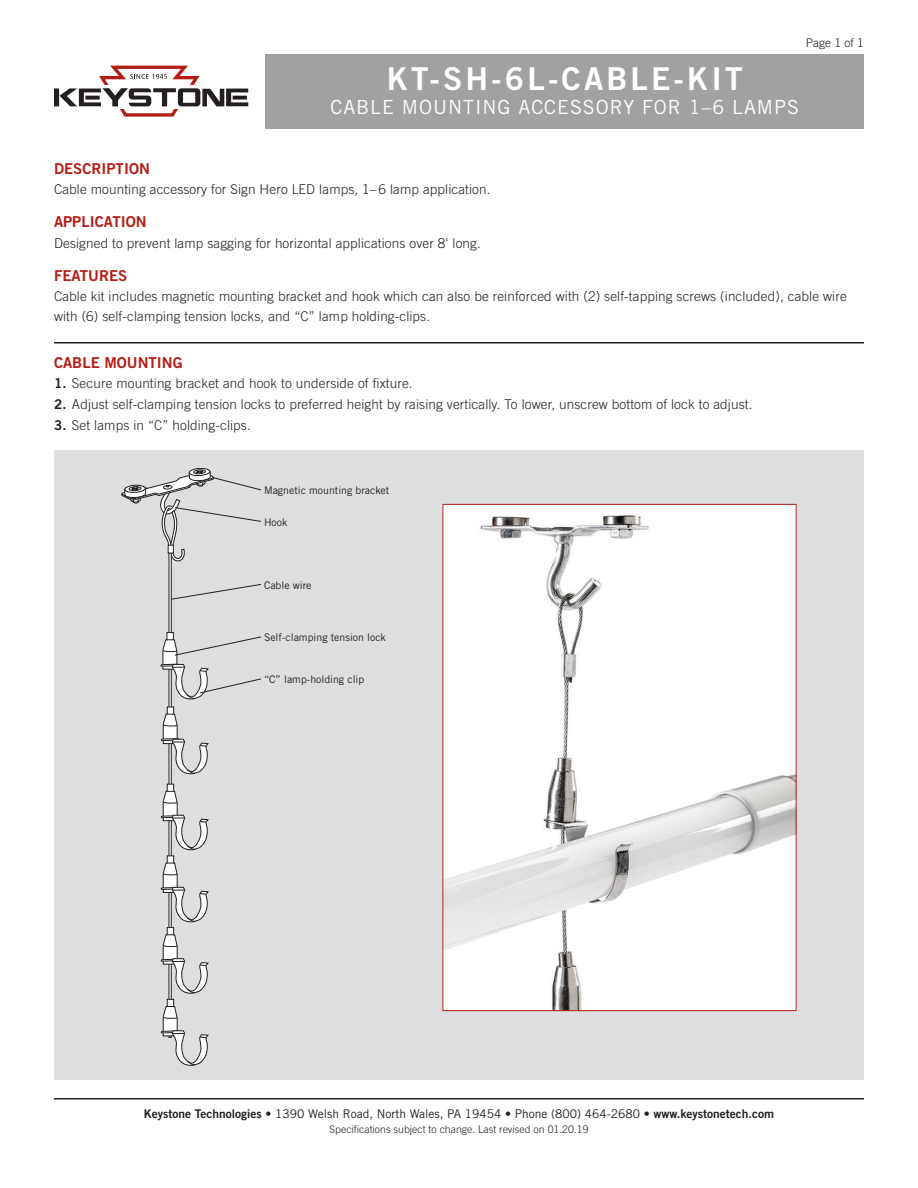
<style>
.page{position:relative;width:918px;height:1188px;background:#fff}
.page>*{position:absolute;margin:0;border:0;box-sizing:border-box;transform-origin:0 0}
.t1{font:31.5px "Trade Gothic Bold Two";letter-spacing:.1em;color:#fff}
.SubTitle{font:19.5px "Trade Gothic";letter-spacing:.05em;color:#fff}
.Heading_01{font:15px "Trade Gothic Bold Two";color:#b41d15}
.Text_After_Descripti{font:300 13.5px/20.2px "Trade Gothic";letter-spacing:.01em;color:#231f20}
.Text{font:300 13.5px "Trade Gothic";letter-spacing:.01em;color:#231f20}
.t2{font:12px "Trade Gothic";color:#231f20}
.Page{font:300 12px "Trade Gothic";color:#231f20}
.Art_Callout_Left{font:10.5px "Trade Gothic";color:#231f20}
.Rev{font:300 10.5px "Trade Gothic";color:#231f20}
.s1{font-family:"Trade Gothic Bold Two";font-weight:400}
.s2{font-family:"Trade Gothic Bold Two"}
</style>
<div class="page">
<hr style="left:54px;top:1098px;width:810px;height:2px;background:#231f20">
<div style="left:266px;top:54px;width:598px;height:74px;background:#a0a1a3"></div>
<svg style="left:54px;top:66px;width:194px;height:51px"></svg>
<hr style="left:54px;top:342px;width:810px;height:2px;background:#231f20">
<div style="left:54px;top:450px;width:810px;height:630px;background:#dddee0"></div>
<img style="left:444px;top:506px;width:350px;height:503px">
<svg style="left:122px;top:468px;width:139px;height:598px"></svg>
<p class="t1" style="left:387px;top:60px;width:357px">KT-SH-6L-CABLE-KIT</p>
<p class="SubTitle" style="left:331px;top:95px;width:470px">CABLE MOUNTING ACCESSORY FOR 1–6 LAMPS</p>
<p class="Page" style="left:806px;top:36px;width:60px">Page 1 of 1</p>
<p class="Heading_01" style="left:54px;top:159px;width:97px">DESCRIPTION</p>
<p class="Text_After_Descripti" style="left:54px;top:179px;width:438px">Cable mounting accessory for Sign Hero LED lamps, 1– 6 lamp application.</p>
<p class="Heading_01" style="left:54px;top:213px;width:94px">APPLICATION</p>
<p class="Text_After_Descripti" style="left:54px;top:233px;width:428px">Designed to prevent lamp sagging for horizontal applications over 8' long.</p>
<p class="Heading_01" style="left:54px;top:266px;width:75px">FEATURES</p>
<p class="Text_After_Descripti" style="left:54px;top:286px;width:794px">Cable kit includes magnetic mounting bracket and hook which can also be reinforced with (2) self-tapping screws (included), cable wire with (6) self-clamping tension locks, and “C” lamp holding-clips.</p>
<p class="Heading_01" style="left:54px;top:353px;width:130px">CABLE MOUNTING</p>
<p class="Text" style="left:54px;top:376px;width:360px"><span class="s1">1.</span> Secure mounting bracket and hook to underside of fixture.</p>
<p class="Text" style="left:54px;top:396px;width:700px"><span class="s1">2.</span> Adjust self-clamping tension locks to preferred height by raising vertically. To lower, unscrew bottom of lock to adjust.</p>
<p class="Text" style="left:54px;top:417px;width:198px"><span class="s1">3.</span> Set lamps in “C” holding-clips.</p>
<p class="Art_Callout_Left" style="left:264px;top:484px;width:127px">Magnetic mounting bracket</p>
<p class="Art_Callout_Left" style="left:264px;top:516px;width:25px">Hook</p>
<p class="Art_Callout_Left" style="left:264px;top:579px;width:49px">Cable wire</p>
<p class="Art_Callout_Left" style="left:264px;top:631px;width:123px">Self-clamping tension lock</p>
<p class="Art_Callout_Left" style="left:264px;top:673px;width:102px">“C” lamp-holding clip</p>
<p class="t2" style="left:144px;top:1107px;width:632px"><span class="s2">Keystone Technologies</span> • 1390 Welsh Road, North Wales, PA 19454 • Phone (800) 464-2680 • <span class="s2">www.keystonetech.com</span></p>
<p class="Rev" style="left:329px;top:1123px;width:261px">Specifications subject to change. Last revised on 01.20.19</p>
</div>
